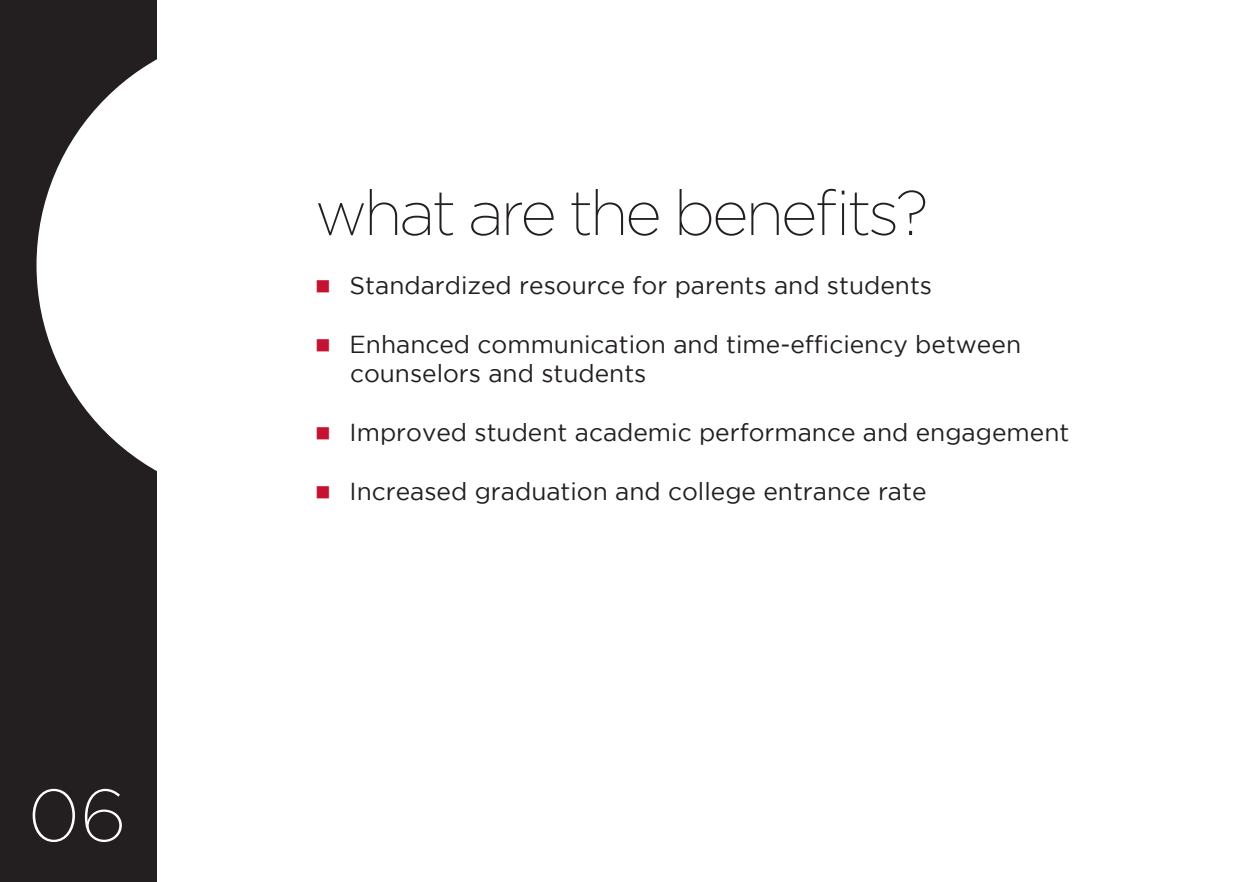
<style>
.page{position:relative;width:1260px;height:882px;background:#fff}
.page>*{position:absolute;margin:0;border:0;box-sizing:border-box;transform-origin:0 0}
.t1{font:200 73.5px "Gotham";color:#fff}
.t2{font:200 63px "Gotham";letter-spacing:-.05em;color:#231f20}
.body{font:24.5px/29.4px "Gotham";color:#231f20}
.s1{color:#c51230}
</style>
<div class="page">
<div style="left:0;top:0;width:157px;height:882px;background:#231f20"></div>
<div style="left:37px;top:29px;width:472px;height:472px;background:#fff;border-radius:50%"></div>
<p class="t1" style="left:28px;top:776px;width:100px">06</p>
<p class="t2" style="left:315px;top:179px;width:615px">what are the benefits?</p>
<p class="body" style="left:315px;top:270px;width:619px"><span class="s1">■</span> Standardized resource for parents and students</p>
<p class="body" style="left:350px;top:329px;width:673px;text-indent:-35px"><span class="s1">■</span> Enhanced communication and time-efficiency between counselors and students</p>
<p class="body" style="left:315px;top:417px;width:756px"><span class="s1">■</span> Improved student academic performance and engagement</p>
<p class="body" style="left:315px;top:476px;width:613px"><span class="s1">■</span> Increased graduation and college entrance rate</p>
</div>
